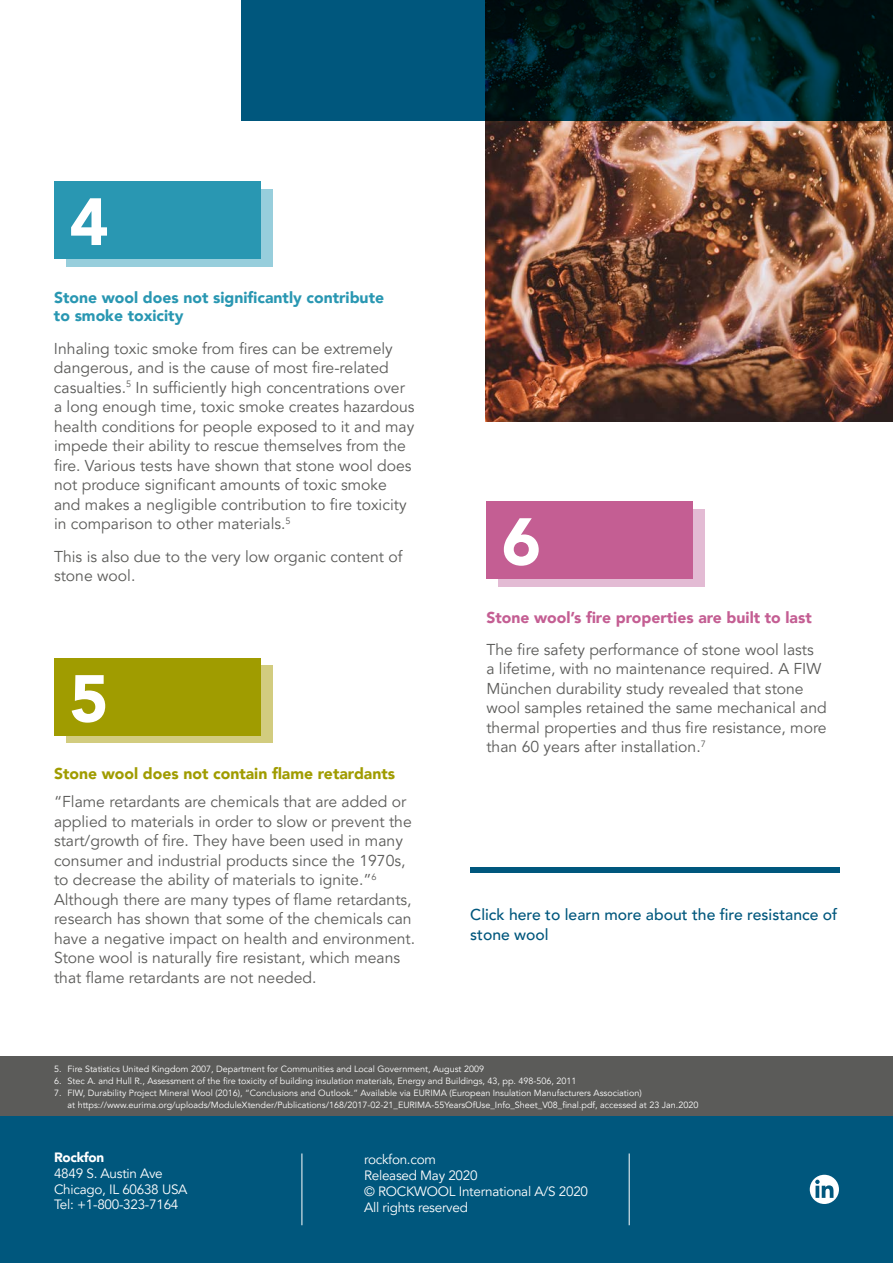
<style>
.page{position:relative;width:893px;height:1263px;background:#fff}
.page>*{position:absolute;margin:0;border:0;box-sizing:border-box;transform-origin:0 0}
.t1{font:900 66px "Avenir LT Pro";color:#fff}
.t2{font:15.75px/19.5px "Avenir LT Pro";color:#5b5b59}
.t3{font:900 15.75px/18.9px "Avenir LT Pro";color:#2997b2}
.t4{font:500 15.75px/19.5px "Avenir LT Pro";color:#00577d}
.t5{font:900 15.75px "Avenir LT Pro";color:#c45e93}
.t6{font:900 15.75px "Avenir LT Pro";color:#a09c00}
.t7{font:13.5px/15.8px "Avenir LT Pro";letter-spacing:-.02em;color:#fff}
.t8{font:900 13.5px "Avenir LT Pro";letter-spacing:-.02em;color:#fff}
.t9{font:9px/12px "Avenir LT Pro";color:#fff}
</style>
<div class="page">
<div style="left:0;top:1056px;width:893px;height:75px;background:#5b5b59"></div>
<div style="left:0;top:1116px;width:893px;height:147px;background:#00577d"></div>
<div style="left:470px;top:867px;width:369px;height:6px;background:#00577d"></div>
<hr style="left:302px;top:1153px;width:1px;height:72px;background:#fff">
<hr style="left:629px;top:1153px;width:1px;height:72px;background:#fff">
<svg style="left:810px;top:1175px;width:29px;height:29px"></svg>
<img style="left:485px;top:121px;width:408px;height:301px">
<svg style="left:241px;top:0;width:652px;height:121px;background:#003444"></svg>
<div style="left:66px;top:189px;width:207px;height:77px;background:#97cedc"></div>
<div style="left:66px;top:666px;width:207px;height:77px;background:#d2cc7f"></div>
<div style="left:499px;top:509px;width:206px;height:77px;background:#e3bbd4"></div>
<div style="left:54px;top:181px;width:206px;height:78px;background:#2997b2"></div>
<div style="left:54px;top:658px;width:206px;height:78px;background:#a09c00"></div>
<div style="left:486px;top:501px;width:207px;height:78px;background:#c45e93"></div>
<p class="t1" style="left:70px;top:182px;width:41px">4</p>
<p class="t3" style="left:54px;top:288px;width:332px">Stone wool does not significantly contribute to smoke toxicity</p>
<p class="t2" style="left:54px;top:339px;width:362px">Inhaling toxic smoke from fires can be extremely dangerous, and is the cause of most fire-related casualties.<sup>5</sup> In sufficiently high concentrations over a long enough time, toxic smoke creates hazardous health conditions for people exposed to it and may impede their ability to rescue themselves from the fire. Various tests have shown that stone wool does not produce significant amounts of toxic smoke and makes a negligible contribution to fire toxicity in comparison to other materials.<sup>5</sup></p>
<p class="t2" style="left:54px;top:547px;width:350px">This is also due to the very low organic content of stone wool.</p>
<p class="t1" style="left:70px;top:659px;width:41px">5</p>
<p class="t6" style="left:54px;top:764px;width:343px">Stone wool does not contain flame retardants</p>
<p class="t2" style="left:54px;top:792px;width:363px">“Flame retardants are chemicals that are added or applied to materials in order to slow or prevent the start/growth of fire. They have been used in many consumer and industrial products since the 1970s, to decrease the ability of materials to ignite.”<sup>6<br></sup>Although there are many types of flame retardants, research has shown that some of the chemicals can have a negative impact on health and environment.<br>Stone wool is naturally fire resistant, which means that flame retardants are not needed.</p>
<p class="t1" style="left:502px;top:502px;width:41px">6</p>
<p class="t5" style="left:486px;top:607px;width:327px">Stone wool’s fire properties are built to last</p>
<p class="t2" style="left:486px;top:640px;width:342px">The fire safety performance of stone wool lasts<br>a lifetime, with no maintenance required. A FIW München durability study revealed that stone wool samples retained the same mechanical and thermal properties and thus fire resistance, more than 60 years after installation.<sup>7</sup></p>
<p class="t4" style="left:470px;top:905px;width:369px">Click here to learn more about the fire resistance of stone wool</p>
<p class="t9" style="left:54px;top:1063px;width:432px">5. Fire Statistics United Kingdom 2007, Department for Communities and Local Government, August 2009</p>
<p class="t9" style="left:54px;top:1075px;width:524px">6. Stec A. and Hull R., Assessment of the fire toxicity of building insulation materials, Energy and Buildings, 43, pp. 498-506, 2011</p>
<p class="t9" style="left:68px;top:1087px;width:632px;text-indent:-14px">7. FIW, Durability Project Mineral Wool (2016), “Conclusions and Outlook.” Available via EURIMA (European Insulation Manufacturers Association)<br>at https://www.eurima.org/uploads/ModuleXtender/Publications/168/2017-02-21_EURIMA-55YearsOfUse_Info_Sheet_V08_final.pdf, accessed at 23 Jan.2020</p>
<p class="t8" style="left:54px;top:1149px;width:52px">Rockfon</p>
<p class="t7" style="left:54px;top:1166px;width:110px">4849 S. Austin Ave</p>
<p class="t7" style="left:54px;top:1181px;width:135px">Chicago, IL 60638 USA</p>
<p class="t7" style="left:54px;top:1197px;width:126px">Tel: +1-800-323-7164</p>
<p class="t7" style="left:364px;top:1152px;width:115px">rockfon.com<br>Released May 2020</p>
<p class="t7" style="left:364px;top:1183px;width:226px">© ROCKWOOL International A/S 2020<br>All rights reserved</p>
</div>
